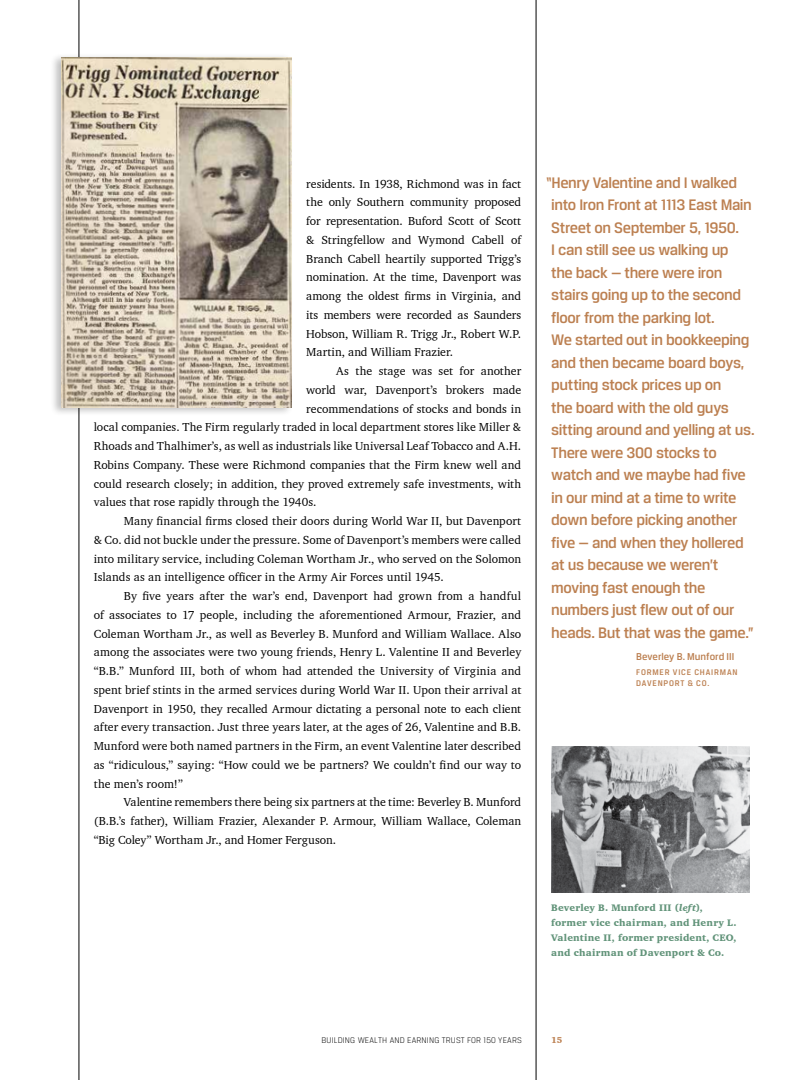
<style>
.page{position:relative;width:810px;height:1080px;background:#fff}
.page>*{position:absolute;margin:0;border:0;box-sizing:border-box;transform-origin:0 0}
.t1{font:500 16.25px/22.5px "Breuer Text";letter-spacing:-.025em;color:#bc8051}
.t2{font:11.88px/18.8px "Charter BT";letter-spacing:.005em;color:#000;text-align:justify}
.t3{font:500 10.62px "Breuer Text";letter-spacing:-.005em;color:#bc8051}
.t4{font:900 9.75px/15px "Charter BT";letter-spacing:.02em;color:#619379}
.t5{font:300 8.75px "Breuer Text";letter-spacing:.02em;color:#000}
.t6{font:500 8.75px/11.2px "Breuer Text";letter-spacing:.09em;color:#bc8051}
.t7{font:900 8.75px "Charter BT";color:#bc8051}
.s1{font-style:italic}
</style>
<div class="page">
<div style="left:50px;top:53px;width:243px;height:364px;background:#000;opacity:.25"></div>
<img style="left:62px;top:57px;width:229px;height:350px">
<img style="left:551px;top:746px;width:199px;height:146px">
<p class="t2" style="left:306px;top:174px;width:216px">residents. In 1938, Richmond was in fact the only Southern community proposed for representation. Buford Scott of Scott &amp; Stringfellow and Wymond Cabell of Branch Cabell heartily supported Trigg’s nomination. At the time, Davenport was among the oldest firms in Virginia, and its members were recorded as Saunders Hobson, William R. Trigg Jr., Robert W.P.<br>Martin, and William Frazier.</p>
<p class="t2" style="left:336px;top:361px;width:186px">As the stage was set for another</p>
<p class="t2" style="left:306px;top:380px;width:216px">world war, Davenport’s brokers made</p>
<p class="t2" style="left:306px;top:399px;width:216px">recommendations of stocks and bonds in</p>
<p class="t2" style="left:94px;top:418px;width:429px">local companies. The Firm regularly traded in local department stores like Miller &amp;</p>
<p class="t2" style="left:94px;top:436px;width:429px">Rhoads and Thalhimer’s, as well as industrials like Universal Leaf Tobacco and A.H.</p>
<p class="t2" style="left:94px;top:455px;width:429px">Robins Company. These were Richmond companies that the Firm knew well and</p>
<p class="t2" style="left:94px;top:474px;width:429px">could research closely; in addition, they proved extremely safe investments, with</p>
<p class="t2" style="left:94px;top:493px;width:224px">values that rose rapidly through the 1940s.</p>
<p class="t2" style="left:124px;top:511px;width:399px">Many financial firms closed their doors during World War II, but Davenport</p>
<p class="t2" style="left:94px;top:530px;width:429px">&amp; Co. did not buckle under the pressure. Some of Davenport’s members were called</p>
<p class="t2" style="left:94px;top:549px;width:429px">into military service, including Coleman Wortham Jr., who served on the Solomon</p>
<p class="t2" style="left:94px;top:568px;width:352px">Islands as an intelligence officer in the Army Air Forces until 1945.</p>
<p class="t2" style="left:124px;top:586px;width:399px">By five years after the war’s end, Davenport had grown from a handful</p>
<p class="t2" style="left:94px;top:605px;width:429px">of associates to 17 people, including the aforementioned Armour, Frazier, and</p>
<p class="t2" style="left:94px;top:624px;width:429px">Coleman Wortham Jr., as well as Beverley B. Munford and William Wallace. Also</p>
<p class="t2" style="left:94px;top:643px;width:429px">among the associates were two young friends, Henry L. Valentine II and Beverley</p>
<p class="t2" style="left:94px;top:661px;width:429px">“B.B.” Munford III, both of whom had attended the University of Virginia and</p>
<p class="t2" style="left:94px;top:680px;width:429px">spent brief stints in the armed services during World War II. Upon their arrival at</p>
<p class="t2" style="left:94px;top:699px;width:429px">Davenport in 1950, they recalled Armour dictating a personal note to each client</p>
<p class="t2" style="left:94px;top:718px;width:429px">after every transaction. Just three years later, at the ages of 26, Valentine and B.B.</p>
<p class="t2" style="left:94px;top:736px;width:429px">Munford were both named partners in the Firm, an event Valentine later described</p>
<p class="t2" style="left:94px;top:755px;width:429px">as “ridiculous,” saying: “How could we be partners? We couldn’t find our way to</p>
<p class="t2" style="left:94px;top:774px;width:91px">the men’s room!”</p>
<p class="t2" style="left:124px;top:793px;width:399px">Valentine remembers there being six partners at the time: Beverley B. Munford</p>
<p class="t2" style="left:94px;top:811px;width:429px">(B.B.’s father), William Frazier, Alexander P. Armour, William Wallace, Coleman</p>
<p class="t2" style="left:94px;top:830px;width:244px">“Big Coley” Wortham Jr., and Homer Ferguson.</p>
<p class="t1" style="left:551px;top:171px;width:205px;text-indent:-5px">“Henry Valentine and I walked into Iron Front at 1113 East Main<br>Street on September 5, 1950.<br>I can still see us walking up<br>the back — there were iron stairs going up to the second floor from the parking lot.<br>We started out in bookkeeping and then became board boys, putting stock prices up on<br>the board with the old guys sitting around and yelling at us.<br>There were 300 stocks to watch and we maybe had five in our mind at a time to write down before picking another five — and when they hollered at us because we weren’t moving fast enough the numbers just flew out of our heads. But that was the game.”</p>
<p class="t3" style="left:636px;top:651px;width:99px">Beverley B. Munford III</p>
<p class="t6" style="left:636px;top:666px;width:103px">FORMER VICE CHAIRMAN<br>DAVENPORT &amp; CO.</p>
<p class="t4" style="left:551px;top:900px;width:187px">Beverley B. Munford III (<span class="s1">left</span>), former vice chairman, and Henry L.<br>Valentine II, former president, CEO, and chairman of Davenport &amp; Co.</p>
<p class="t5" style="left:321px;top:1035px;width:202px">BUILDING WEALTH AND EARNING TRUST FOR 150 YEARS</p>
<p class="t7" style="left:551px;top:1034px;width:13px">15</p>
</div>
